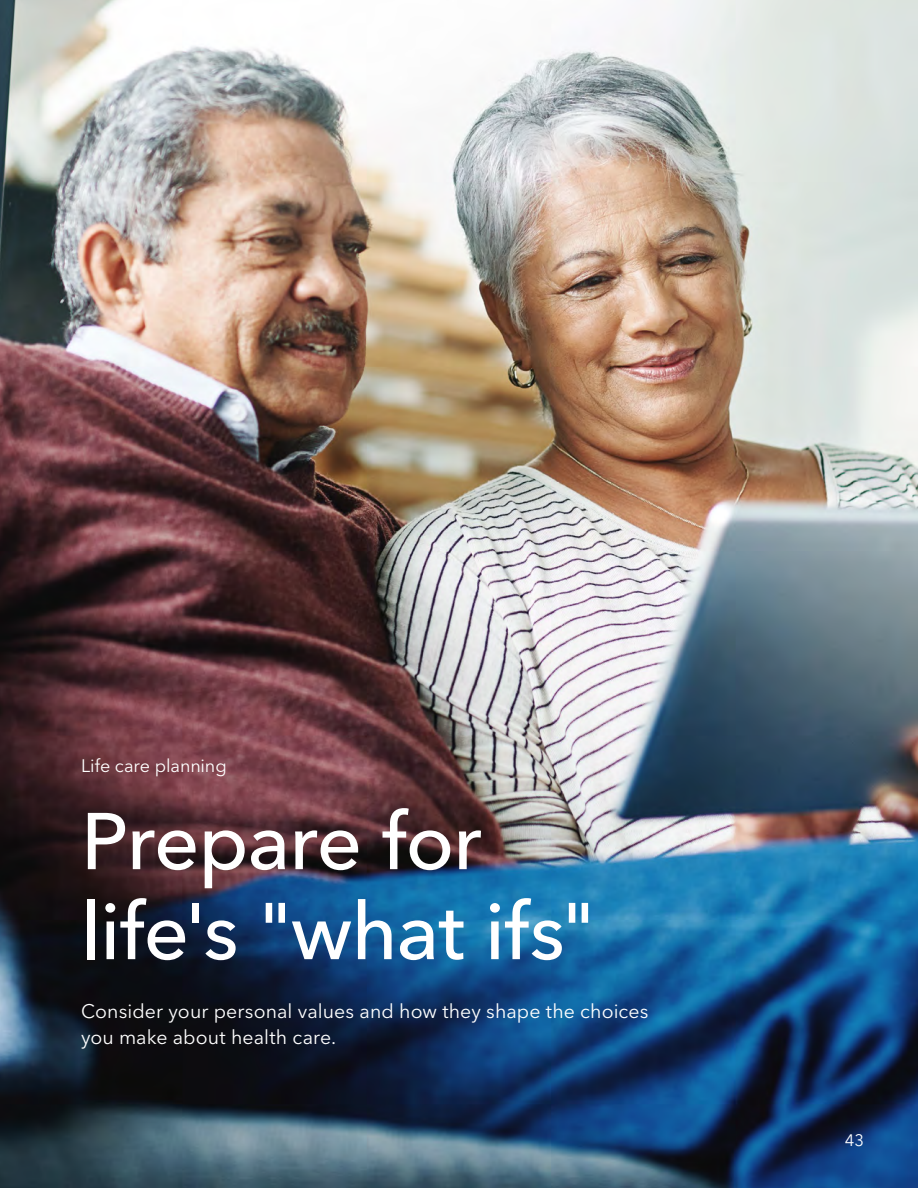
<style>
.page{position:relative;width:918px;height:1188px;background:#fff}
.page>*{position:absolute;margin:0;border:0;box-sizing:border-box;transform-origin:0 0}
.H1_-_Class_Page{font:500 79.5px/90px "Avenir Next LT Pro";letter-spacing:-.015em;color:#fff}
.P_-_Intro_Copy_-_Cla{font:19.5px/25.5px "Avenir Next LT Pro";letter-spacing:.005em;color:#fff}
.H1_Running_Head{font:18px "Avenir Next LT Pro";letter-spacing:-.005em;color:#fff}
.t1{font:16.5px "Avenir Next LT Pro";color:#fff}
</style>
<div class="page">
<img style="left:0;top:0;width:918px;height:1188px">
<h1 class="H1_Running_Head" style="left:81px;top:755px;width:147px">Life care planning</h1>
<h1 class="H1_-_Class_Page" style="left:81px;top:796px;width:516px">Prepare for life's "what ifs"</h1>
<p class="P_-_Intro_Copy_-_Cla" style="left:81px;top:999px;width:569px">Consider your personal values and how they shape the choices you make about health care.</p>
<p class="t1" style="left:845px;top:1131px;width:21px">43</p>
</div>
